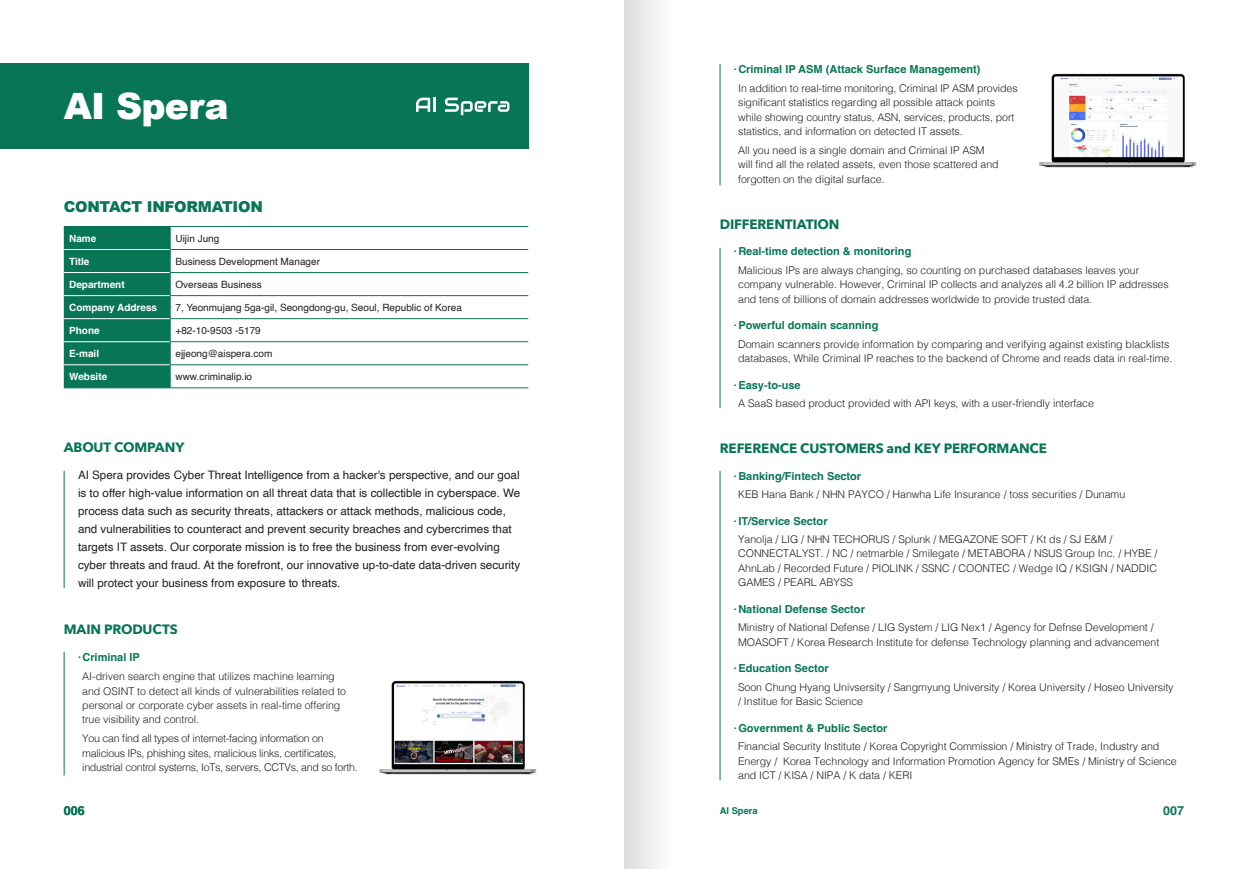
<style>
.page{position:relative;width:1248px;height:869px;background:#fff}
.page>*{position:absolute;margin:0;border:0;box-sizing:border-box;transform-origin:0 0}
.t1{font:900 36.25px "Arial";letter-spacing:-.02em;color:#fff}
.t2{font:900 15px "Arial";letter-spacing:-.02em;color:#087655}
.t3{font:700 13.5px "Avenir Next";letter-spacing:-.01em;color:#087655}
.t4{font:700 12.5px "Helvetica";color:#087655}
.t5{font:11.62px/17.9px "Helvetica";color:#231f20}
.t6{font:700 11px "Helvetica";color:#087655}
.t7{font:300 10.62px/14.4px "Helvetica";letter-spacing:-.005em;color:#231f20}
.t8{font:300 10.62px/14.4px "Helvetica";letter-spacing:-.025em;color:#231f20}
.t9{font:10px "Helvetica";color:#231f20}
.t10{font:700 10px "Helvetica";color:#fff}
.t11{font:700 9.38px "Helvetica";color:#087655}
</style>
<div class="page">
<hr style="left:170px;top:226px;width:358px;height:1px;background:#087655">
<hr style="left:170px;top:249px;width:358px;height:1px;background:#087655">
<hr style="left:170px;top:272px;width:358px;height:1px;background:#087655">
<hr style="left:170px;top:295px;width:358px;height:1px;background:#087655">
<hr style="left:170px;top:318px;width:358px;height:1px;background:#087655">
<hr style="left:170px;top:341px;width:358px;height:1px;background:#087655">
<hr style="left:64px;top:387px;width:106px;height:1px;background:#087655">
<svg style="left:64px;top:226px;width:107px;height:161px;background:#117b5b"></svg>
<hr style="left:170px;top:364px;width:358px;height:1px;background:#087655">
<hr style="left:170px;top:387px;width:358px;height:1px;background:#087655">
<hr style="left:64px;top:470px;width:1px;height:117px;background:#087655">
<hr style="left:64px;top:651px;width:1px;height:124px;background:#087655">
<div style="left:0;top:64px;width:528px;height:85px;background:#087655"></div>
<svg style="left:416px;top:98px;width:14px;height:14px"></svg>
<hr style="left:433px;top:98px;width:3px;height:14px;background:#fff">
<svg style="left:445px;top:98px;width:64px;height:17px"></svg>
<hr style="left:719px;top:64px;width:1px;height:121px;background:#087655">
<hr style="left:719px;top:248px;width:1px;height:159px;background:#087655">
<hr style="left:719px;top:470px;width:1px;height:310px;background:#087655">
<img style="left:1039px;top:73px;width:158px;height:95px">
<img style="left:379px;top:680px;width:158px;height:95px">
<div style="left:624px;top:0;width:54px;height:868px;background:linear-gradient(to right,#ddd,#fff)"></div>
<h1 class="t1" style="left:64px;top:80px;width:166px">AI Spera</h1>
<h2 class="t2" style="left:64px;top:196px;width:200px">CONTACT INFORMATION</h2>
<p class="t10" style="left:69px;top:232px;width:29px">Name</p>
<p class="t9" style="left:175px;top:230px;width:45px">Uijin Jung</p>
<p class="t10" style="left:69px;top:255px;width:22px">Title</p>
<p class="t9" style="left:175px;top:253px;width:146px">Business Development Manager</p>
<p class="t10" style="left:69px;top:278px;width:57px">Department</p>
<p class="t9" style="left:175px;top:276px;width:88px">Overseas Business</p>
<p class="t10" style="left:69px;top:301px;width:89px">Company Address</p>
<p class="t9" style="left:175px;top:299px;width:288px">7, Yeonmujang 5ga-gil, Seongdong-gu, Seoul, Republic of Korea</p>
<p class="t10" style="left:69px;top:324px;width:32px">Phone</p>
<p class="t9" style="left:175px;top:322px;width:87px">+82-10-9503 -5179</p>
<p class="t10" style="left:69px;top:347px;width:32px">E-mail</p>
<p class="t9" style="left:175px;top:345px;width:98px">ejjeong@aispera.com</p>
<p class="t10" style="left:69px;top:370px;width:40px">Website</p>
<p class="t9" style="left:175px;top:368px;width:78px">www.criminalip.io</p>
<p class="t3" style="left:64px;top:435px;width:122px">ABOUT COMPANY</p>
<p class="t5" style="left:78px;top:466px;width:444px">AI Spera provides Cyber Threat Intelligence from a hacker's perspective, and our goal is to offer high-value information on all threat data that is collectible in cyberspace. We process data such as security threats, attackers or attack methods, malicious code, and vulnerabilities to counteract and prevent security breaches and cybercrimes that targets IT assets. Our corporate mission is to free the business from ever-evolving cyber threats and fraud. At the forefront, our innovative up-to-date data-driven security will protect your business from exposure to threats.</p>
<p class="t3" style="left:64px;top:617px;width:115px">MAIN PRODUCTS</p>
<p class="t6" style="left:78px;top:650px;width:63px">·Criminal IP</p>
<p class="t7" style="left:82px;top:668px;width:265px">AI-driven search engine that utilizes machine learning and OSINT to detect all kinds of vulnerabilities related to personal or corporate cyber assets in real-time offering true visibility and control.</p>
<p class="t8" style="left:82px;top:730px;width:277px">You can find all types of internet-facing information on malicious IPs, phishing sites, malicious links, certificates, industrial control systems, IoTs, servers, CCTVs, and so forth.</p>
<p class="t4" style="left:64px;top:802px;width:22px">006</p>
<p class="t6" style="left:733px;top:63px;width:248px">·Criminal IP ASM (Attack Surface Management)</p>
<p class="t7" style="left:738px;top:80px;width:281px">In addition to real-time monitoring, Criminal IP ASM provides significant statistics regarding all possible attack points while showing country status, ASN, services, products, port statistics, and information on detected IT assets.</p>
<p class="t7" style="left:738px;top:142px;width:262px">All you need is a single domain and Criminal IP ASM will find all the related assets, even those scattered and forgotten on the digital surface.</p>
<p class="t3" style="left:719px;top:212px;width:121px">DIFFERENTIATION</p>
<p class="t6" style="left:733px;top:244px;width:179px">·Real-time detection &amp; monitoring</p>
<p class="t7" style="left:738px;top:262px;width:432px">Malicious IPs are always changing, so counting on purchased databases leaves your company vulnerable. However, Criminal IP collects and analyzes all 4.2 billion IP addresses and tens of billions of domain addresses worldwide to provide trusted data.</p>
<p class="t6" style="left:733px;top:318px;width:146px">·Powerful domain scanning</p>
<p class="t7" style="left:738px;top:336px;width:435px">Domain scanners provide information by comparing and verifying against existing blacklists databases, While Criminal IP reaches to the backend of Chrome and reads data in real-time.</p>
<p class="t6" style="left:733px;top:378px;width:68px">·Easy-to-use</p>
<p class="t7" style="left:738px;top:395px;width:357px">A SaaS based product provided with API keys, with a user-friendly interface</p>
<p class="t3" style="left:719px;top:436px;width:329px">REFERENCE CUSTOMERS and KEY PERFORMANCE</p>
<p class="t6" style="left:733px;top:469px;width:129px">·Banking/Fintech Sector</p>
<p class="t7" style="left:738px;top:486px;width:388px">KEB Hana Bank / NHN PAYCO / Hanwha Life Insurance / toss securities / Dunamu</p>
<p class="t6" style="left:733px;top:514px;width:95px">·IT/Service Sector</p>
<p class="t7" style="left:738px;top:531px;width:421px">Yanolja / LIG / NHN TECHORUS / Splunk / MEGAZONE SOFT / Kt ds / SJ E&amp;M / CONNECTALYST. / NC / netmarble / Smilegate / METABORA / NSUS Group Inc. / HYBE / AhnLab / Recorded Future / PIOLINK / SSNC / COONTEC / Wedge IQ / KSIGN / NADDIC GAMES / PEARL ABYSS</p>
<p class="t6" style="left:733px;top:602px;width:132px">·National Defense Sector</p>
<p class="t7" style="left:738px;top:619px;width:422px">Ministry of National Defense / LIG System / LIG Nex1 / Agency for Defnse Development /<br>MOASOFT / Korea Research Institute for defense Technology planning and advancement</p>
<p class="t6" style="left:733px;top:661px;width:96px">·Education Sector</p>
<p class="t7" style="left:738px;top:678px;width:437px">Soon Chung Hyang Univsersity / Sangmyung University / Korea University / Hoseo University / Institue for Basic Science</p>
<p class="t6" style="left:733px;top:720px;width:155px">·Government &amp; Public Sector</p>
<p class="t7" style="left:738px;top:738px;width:440px">Financial Security Institute / Korea Copyright Commission / Ministry of Trade, Industry and<br>Energy / Korea Technology and Information Promotion Agency for SMEs / Ministry of Science and ICT / KISA / NIPA / K data / KERI</p>
<p class="t11" style="left:719px;top:804px;width:40px">AI Spera</p>
<p class="t4" style="left:1163px;top:802px;width:22px">007</p>
</div>
